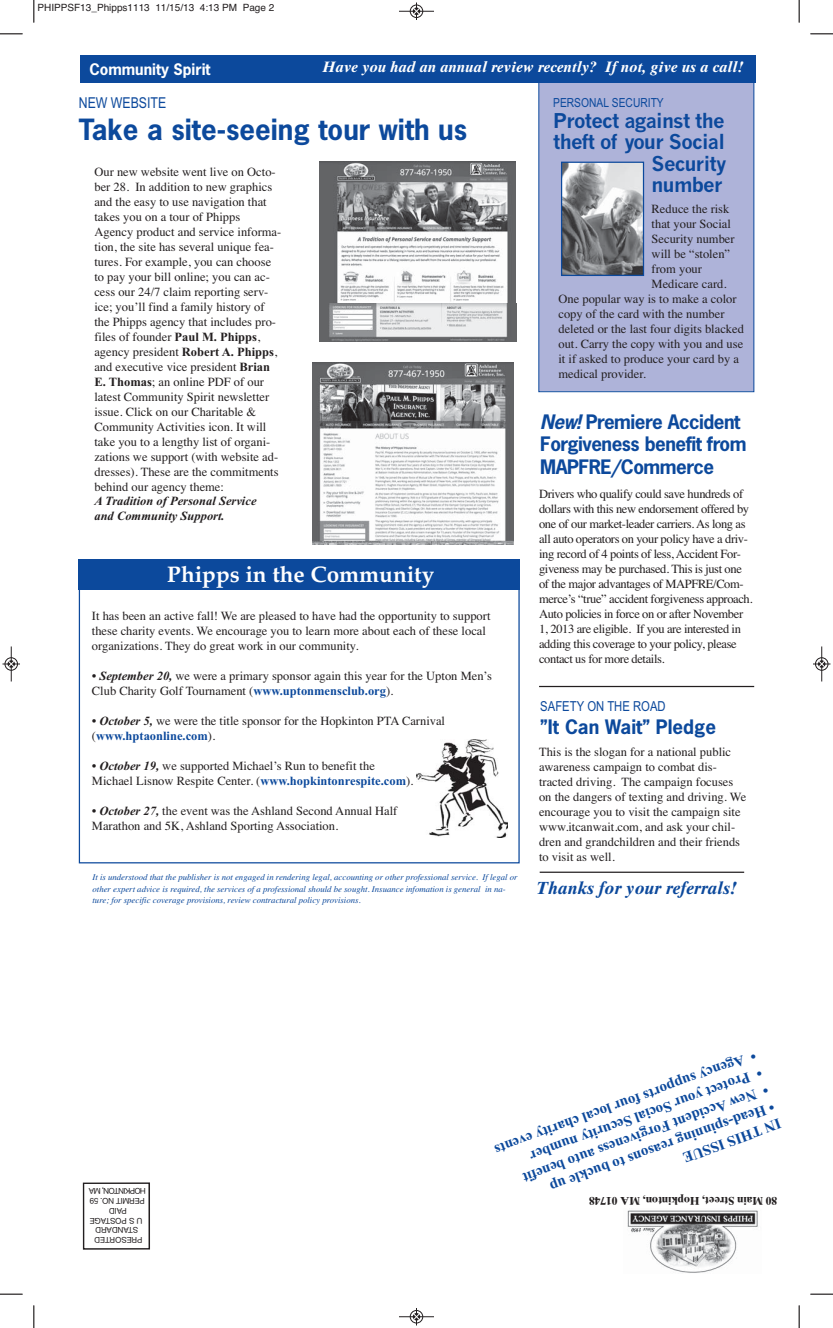
<style>
.page{position:relative;width:833px;height:1328px;background:#fff}
.page>*{position:absolute;margin:0;border:0;box-sizing:border-box;transform-origin:0 0}
.t1{font:700 27.5px "News Gothic Std";color:#0c499c}
.t2{font:700 22.5px "Palatino";color:#fff}
.t3{font:700 20px/21.2px "News Gothic";letter-spacing:-.035em;color:#0c499c;text-align:right}
.t4{font:700 18.75px/22.5px "News Gothic Std";letter-spacing:-.025em;color:#0c499c}
.t5{font:700 18.75px "News Gothic Std";color:#0c499c}
.t6{font:italic 700 17.5px "Times Ten";color:#0c499c}
.t7{font:700 15px "Times New Roman";color:#0c499c}
.t8{font:italic 700 15px "Times Ten";color:#fff}
.t9{font:700 15px "News Gothic Std";color:#fff}
.t10{font:15px "Arial Narrow";color:#0c499c}
.t11{font:13.75px "Arial Narrow";color:#0c499c}
.t12{font:12.5px/15px "Times";color:#231f20}
.t13{font:12.5px/15px "Times";letter-spacing:-.03em;color:#231f20}
.t14{font:italic 700 12.5px/15px "Times New Roman";color:#231f20}
.t15{font:700 12.5px "Times New Roman";color:#0c499c}
.t16{font:12.5px "Arial Narrow";color:#0c499c}
.t17{font:700 11.25px "Times Ten";color:#231f20}
.t18{font:10px "Helvetica";color:#231f20}
.t19{font:italic 8.75px/11.2px "Times";color:#0c499c}
.t20{font:8.12px/9.8px "Helvetica Neue";letter-spacing:-.01em;color:#231f20;text-align:center}
.s1{font-family:"Times New Roman";font-weight:700}
.s2{font-family:"Times New Roman";font-weight:700;font-style:italic}
.s3{font-family:"Times New Roman";font-weight:700;color:#0c499c}
.s4{font-family:"Times";font-weight:400;color:#231f20}
.s5{font-style:italic}
</style>
<div class="page">
<img style="left:319px;top:162px;width:197px;height:141px">
<div style="left:539px;top:79px;width:214px;height:312px;background:#aeb3d9"></div>
<div style="left:81px;top:55px;width:675px;height:28px;background:#0c499c"></div>
<div style="left:78px;top:559px;width:441px;height:30px;background:#0c499c"></div>
<img style="left:627px;top:1210px;width:131px;height:63px">
<hr style="left:539px;top:871px;width:205px;height:2px;background:#231f20">
<img style="left:563px;top:164px;width:79px;height:110px">
<div style="left:561px;top:162px;width:83px;height:114px;border:1px solid #0c499c"></div>
<hr style="left:539px;top:686px;width:215px;height:1px;background:#231f20">
<img style="left:312px;top:362px;width:201px;height:182px">
<svg style="left:319px;top:303px;width:197px;height:39px;background:#bebfc1"></svg>
<img style="left:416px;top:739px;width:92px;height:99px">
<div style="left:83px;top:1182px;width:67px;height:67px;border:2px solid #231f20"></div>
<svg style="left:33px;top:0;width:2px;height:22px"></svg>
<svg style="left:0;top:33px;width:22px;height:2px"></svg>
<svg style="left:798px;top:0;width:2px;height:22px"></svg>
<svg style="left:810px;top:33px;width:22px;height:2px"></svg>
<svg style="left:33px;top:1305px;width:2px;height:22px"></svg>
<svg style="left:0;top:1293px;width:22px;height:2px"></svg>
<svg style="left:798px;top:1305px;width:2px;height:22px"></svg>
<svg style="left:810px;top:1293px;width:22px;height:2px"></svg>
<hr style="left:399px;top:11px;width:35px;height:1px;background:#231f20">
<div style="left:410px;top:5px;width:13px;height:13px;border:1px solid #231f20;border-radius:50%"></div>
<div style="left:413px;top:8px;width:7px;height:7px;background:#231f20;border-radius:50%"></div>
<svg style="left:413px;top:2px;width:6px;height:18px"></svg>
<hr style="left:399px;top:1316px;width:35px;height:1px;background:#231f20">
<div style="left:410px;top:1310px;width:13px;height:13px;border:1px solid #231f20;border-radius:50%"></div>
<div style="left:413px;top:1313px;width:7px;height:7px;background:#231f20;border-radius:50%"></div>
<svg style="left:413px;top:1308px;width:6px;height:17px"></svg>
<hr style="left:11px;top:646px;width:1px;height:35px;background:#231f20">
<div style="left:5px;top:657px;width:13px;height:13px;border:1px solid #231f20;border-radius:50%"></div>
<svg style="left:2px;top:661px;width:18px;height:6px"></svg>
<hr style="left:821px;top:646px;width:1px;height:35px;background:#231f20">
<div style="left:815px;top:657px;width:13px;height:13px;border:1px solid #231f20;border-radius:50%"></div>
<svg style="left:813px;top:661px;width:17px;height:6px"></svg>
<p class="t18" style="left:38px;top:4px;width:238px">PHIPPSF13_Phipps1113 11/15/13 4:13 PM Page 2</p>
<p class="t9" style="left:89px;top:63px;width:123px">Community Spirit</p>
<p class="t8" style="left:323px;top:61px;width:423px">Have you had an annual review recently? If not, give us a call!</p>
<p class="t10" style="left:79px;top:94px;width:89px">NEW WEBSITE</p>
<h1 class="t1" style="left:79px;top:119px;width:390px">Take a site-seeing tour with us</h1>
<p class="t12" style="left:94px;top:165px;width:188px">Our new website went live on Octo&shy;ber 28. In addition to new graphics and the easy to use navigation that takes you on a tour of Phipps Agency product and service informa&shy;tion, the site has several unique fea&shy;tures. For example, you can choose to pay your bill online; you can ac&shy;cess our 24/7 claim reporting serv&shy;ice; you’ll find a family history of the Phipps agency that includes pro&shy;files of founder <span class="s1">Paul M. Phipps</span>, agency president <span class="s1">Robert A. Phipps</span>, and executive vice president <span class="s1">Brian E. Thomas</span>; an online PDF of our latest Community Spirit newsletter issue. Click on our Charitable &amp; Community Activities icon. It will take you to a lengthy list of organi&shy;zations we support (with website ad&shy;dresses). These are the commitments behind our agency theme:</p>
<p class="t14" style="left:94px;top:494px;width:164px">A Tradition of Personal Service and Community Support.</p>
<h2 class="t2" style="left:167px;top:565px;width:268px">Phipps in the Community</h2>
<p class="t12" style="left:92px;top:609px;width:400px">It has been an active fall! We are pleased to have had the opportunity to support these charity events. We encourage you to learn more about each of these local organizations. They do great work in our community.</p>
<p class="t12" style="left:92px;top:669px;width:401px"><span class="s2">• September 20,</span> we were a primary sponsor again this year for the Upton Men’s<br>Club Charity Golf Tournament (<span class="s3">www.uptonmensclub.org</span>).</p>
<p class="t12" style="left:92px;top:714px;width:354px"><span class="s2">• October 5,</span> we were the title sponsor for the Hopkinton PTA Carnival</p>
<p class="t15" style="left:92px;top:731px;width:125px"><span class="s4">(</span>www.hptaonline.com<span class="s4">).</span></p>
<p class="t12" style="left:92px;top:759px;width:323px"><span class="s2">• October 19,</span> we supported Michael’s Run to benefit the<br>Michael Lisnow Respite Center. (<span class="s3">www.hopkintonrespite.com</span>).</p>
<p class="t12" style="left:92px;top:804px;width:307px"><span class="s2">• October 27,</span> the event was the Ashland Second Annual Half<br>Marathon and 5K, Ashland Sporting Association.</p>
<p class="t19" style="left:93px;top:872px;width:426px">It is understood that the publisher is not engaged in rendering legal, accounting or other professional service. If legal or other expert advice is required, the services of a professional should be sought. Insuance infomation is general in na&shy;ture; for specific coverage provisions, review contractural policy provisions.</p>
<p class="t16" style="left:553px;top:95px;width:112px">PERSONAL SECURITY</p>
<h3 class="t3" style="left:553px;top:111px;width:175px">Protect against the theft of your Social<br>Security<br>number</h3>
<p class="t12" style="left:651px;top:202px;width:79px">Reduce the risk</p>
<p class="t12" style="left:651px;top:217px;width:81px">that your Social</p>
<p class="t12" style="left:651px;top:232px;width:84px">Security number</p>
<p class="t12" style="left:651px;top:247px;width:80px">will be “stolen”</p>
<p class="t12" style="left:651px;top:262px;width:52px">from your</p>
<p class="t12" style="left:651px;top:277px;width:76px">Medicare card.</p>
<p class="t12" style="left:558px;top:292px;width:180px">One popular way is to make a color</p>
<p class="t12" style="left:558px;top:307px;width:167px">copy of the card with the number</p>
<p class="t12" style="left:558px;top:322px;width:187px">deleted or the last four digits blacked</p>
<p class="t12" style="left:558px;top:337px;width:186px">out. Carry the copy with you and use</p>
<p class="t12" style="left:558px;top:352px;width:182px">it if asked to produce your card by a</p>
<p class="t12" style="left:558px;top:367px;width:89px">medical provider.</p>
<h3 class="t4" style="left:540px;top:412px;width:208px"><span class="s5">New!</span>Premiere Accident<br>Forgiveness benefit from<br>MAPFRE/Commerce</h3>
<p class="t13" style="left:539px;top:488px;width:215px">Drivers who qualify could save hundreds of dollars with this new endorsement offered by one of our market-leader carriers. As long as all auto operators on your policy have a driv&shy;ing record of 4 points of less, Accident For&shy;giveness may be purchased. This is just one of the major advantages of MAPFRE/Com&shy;merce’s “true” accident forgiveness approach.<br>Auto policies in force on or after November 1, 2013 are eligible. If you are interested in adding this coverage to your policy, please contact us for more details.</p>
<p class="t11" style="left:540px;top:698px;width:127px">SAFETY ON THE ROAD</p>
<h3 class="t5" style="left:540px;top:719px;width:177px">”It Can Wait” Pledge</h3>
<p class="t12" style="left:539px;top:745px;width:209px">This is the slogan for a national public awareness campaign to combat dis&shy;tracted driving. The campaign focuses on the dangers of texting and driving. We encourage you to visit the campaign site www.itcanwait.com, and ask your chil&shy;dren and grandchildren and their friends to visit as well.</p>
<h3 class="t6" style="left:536px;top:882px;width:203px">Thanks for your referrals!</h3>
<p class="t20" style="left:146px;top:1244px;width:58px;rotate:180deg">PRESORTED<br>STANDARD<br>U S POSTAGE<br>PAID<br>PERMIT NO. 59<br>HOPKINTON, MA</p>
<p class="t7" style="left:757px;top:1060px;width:279px;rotate:160deg">• Agency supports four local charity events</p>
<p class="t7" style="left:763px;top:1077px;width:248px;rotate:160deg">• Protect your Social Security number</p>
<p class="t7" style="left:769px;top:1094px;width:262px;rotate:160deg">• New Accident Forgiveness auto benefit</p>
<p class="t7" style="left:776px;top:1110px;width:239px;rotate:160deg">• Head-spinning reasons to buckle up</p>
<p class="t7" style="left:782px;top:1127px;width:105px;rotate:160deg">IN THIS ISSUE</p>
<p class="t17" style="left:777px;top:1205px;width:189px;rotate:-180deg">80 Main Street, Hopkinton, MA 01748</p>
</div>
